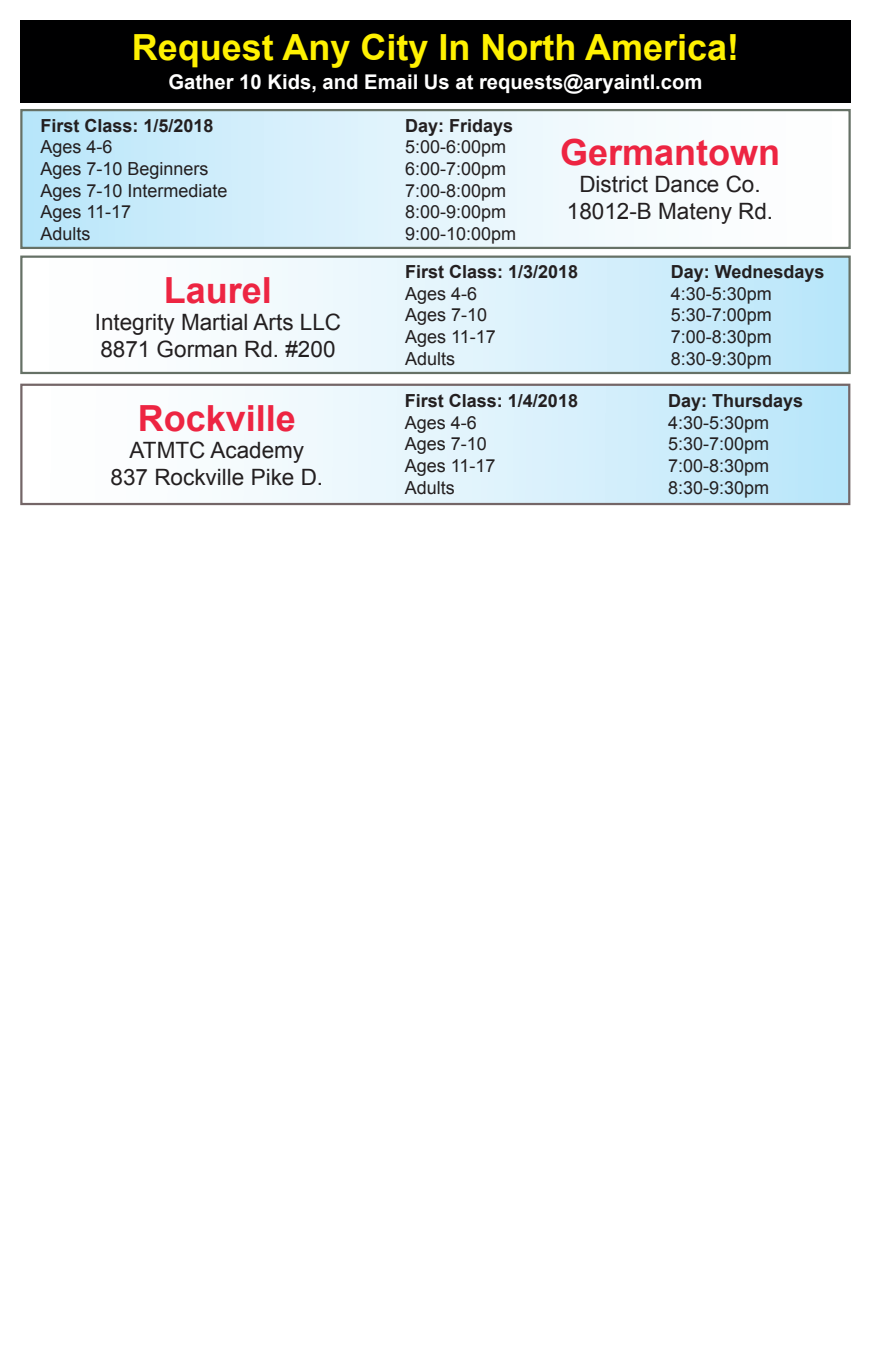
<style>
.page{position:relative;width:871px;height:1357px;background:#fff}
.page>*{position:absolute;margin:0;border:0;box-sizing:border-box;transform-origin:0 0}
.t1{font:700 36px "Arial";color:#fff101}
.t2{font:700 36px "Arial";color:#ed2542}
.t3{font:22.5px "Arial";color:#231f20}
.t4{font:700 20.25px "Arial";color:#fff}
.t5{font:18px "Arial";color:#231f20}
.t6{font:700 18px "Arial";color:#231f20}
</style>
<div class="page">
<div style="left:21px;top:385px;width:828px;height:119px;background:linear-gradient(to right,#fff,#bce7fa)"></div>
<div style="left:21px;top:110px;width:828px;height:138px;background:linear-gradient(to right,#bde7f9,#fffffe)"></div>
<div style="left:21px;top:257px;width:828px;height:116px;background:linear-gradient(to right,#fffffe,#bde7f9)"></div>
<div style="left:20px;top:20px;width:830px;height:82px;background:#000001"></div>
<p class="t1" style="left:132px;top:23px;width:609px">Request Any City In North America!</p>
<p class="t4" style="left:168px;top:68px;width:536px">Gather 10 Kids, and Email Us at requests@aryaintl.com</p>
<p class="t6" style="left:40px;top:113px;width:175px">First Class: 1/5/2018</p>
<p class="t6" style="left:405px;top:113px;width:110px">Day: Fridays</p>
<p class="t5" style="left:40px;top:135px;width:74px">Ages 4-6</p>
<p class="t5" style="left:405px;top:135px;width:103px">5:00-6:00pm</p>
<p class="t5" style="left:40px;top:157px;width:170px">Ages 7-10 Beginners</p>
<p class="t5" style="left:405px;top:157px;width:103px">6:00-7:00pm</p>
<p class="t5" style="left:40px;top:178px;width:189px">Ages 7-10 Intermediate</p>
<p class="t5" style="left:405px;top:178px;width:103px">7:00-8:00pm</p>
<p class="t5" style="left:40px;top:200px;width:92px">Ages 11-17</p>
<p class="t5" style="left:405px;top:200px;width:103px">8:00-9:00pm</p>
<p class="t5" style="left:40px;top:222px;width:52px">Adults</p>
<p class="t5" style="left:405px;top:222px;width:113px">9:00-10:00pm</p>
<p class="t2" style="left:164px;top:266px;width:110px">Laurel</p>
<p class="t3" style="left:95px;top:307px;width:248px">Integrity Martial Arts LLC</p>
<p class="t3" style="left:100px;top:334px;width:237px">8871 Gorman Rd. #200</p>
<p class="t2" style="left:560px;top:129px;width:222px">Germantown</p>
<p class="t3" style="left:579px;top:170px;width:183px">District Dance Co.</p>
<p class="t3" style="left:567px;top:197px;width:208px">18012-B Mateny Rd.</p>
<p class="t6" style="left:405px;top:260px;width:175px">First Class: 1/3/2018</p>
<p class="t6" style="left:670px;top:260px;width:155px">Day: Wednesdays</p>
<p class="t5" style="left:405px;top:282px;width:74px">Ages 4-6</p>
<p class="t5" style="left:670px;top:282px;width:103px">4:30-5:30pm</p>
<p class="t5" style="left:405px;top:303px;width:84px">Ages 7-10</p>
<p class="t5" style="left:670px;top:303px;width:103px">5:30-7:00pm</p>
<p class="t5" style="left:405px;top:325px;width:92px">Ages 11-17</p>
<p class="t5" style="left:670px;top:325px;width:103px">7:00-8:30pm</p>
<p class="t5" style="left:405px;top:347px;width:52px">Adults</p>
<p class="t5" style="left:670px;top:347px;width:103px">8:30-9:30pm</p>
<p class="t2" style="left:138px;top:394px;width:160px">Rockville</p>
<p class="t3" style="left:130px;top:435px;width:176px">ATMTC Academy</p>
<p class="t3" style="left:111px;top:462px;width:214px">837 Rockville Pike D.</p>
<p class="t6" style="left:405px;top:389px;width:175px">First Class: 1/4/2018</p>
<p class="t6" style="left:668px;top:389px;width:137px">Day: Thursdays</p>
<p class="t5" style="left:405px;top:411px;width:74px">Ages 4-6</p>
<p class="t5" style="left:668px;top:411px;width:103px">4:30-5:30pm</p>
<p class="t5" style="left:405px;top:432px;width:84px">Ages 7-10</p>
<p class="t5" style="left:668px;top:432px;width:103px">5:30-7:00pm</p>
<p class="t5" style="left:405px;top:454px;width:92px">Ages 11-17</p>
<p class="t5" style="left:668px;top:454px;width:103px">7:00-8:30pm</p>
<p class="t5" style="left:405px;top:475px;width:52px">Adults</p>
<p class="t5" style="left:668px;top:475px;width:103px">8:30-9:30pm</p>
</div>
